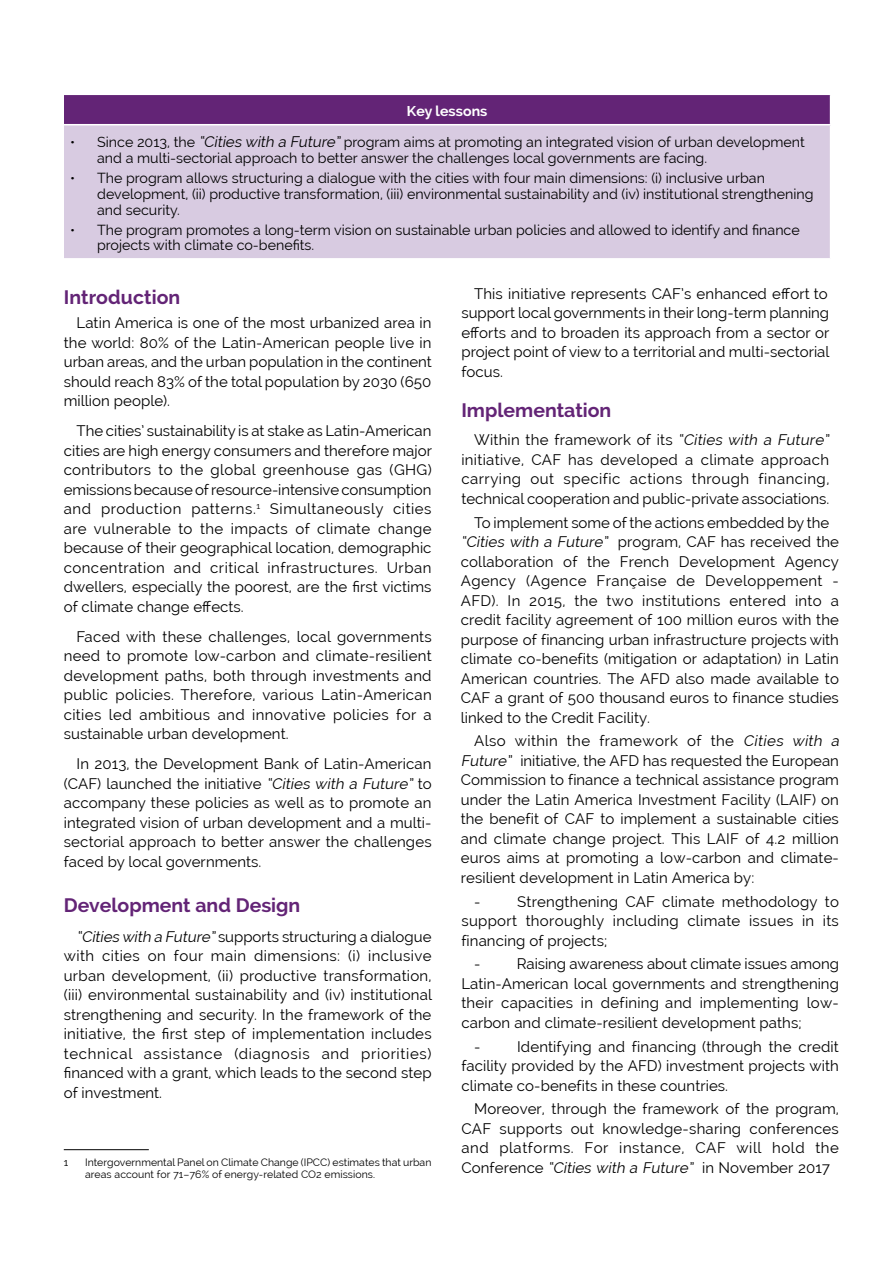
<style>
.page{position:relative;width:893px;height:1263px;background:#fff}
.page>*{position:absolute;margin:0;border:0;box-sizing:border-box;transform-origin:0 0}
.t1{font:700 19.5px "Raleway";color:#632476}
.t2{font:15px/19.5px "Raleway";letter-spacing:.005em;color:#000;text-align:justify}
.t3{font:14.25px/15.8px "Raleway";color:#000}
.t4{font:700 14.25px "Raleway";color:#fff}
.t5{font:10.5px/12px "Raleway";letter-spacing:.005em;color:#000}
.s1{font-style:italic;font-size:15px}
.s2{font-style:italic}
</style>
<div class="page">
<div style="left:64px;top:94px;width:767px;height:31px;background:#632476"></div>
<div style="left:64px;top:125px;width:767px;height:134px;background:#d8cbe1"></div>
<hr style="left:64px;top:94px;width:767px;height:1px;background:#fff">
<svg style="left:830px;top:95px;width:1px;height:29px"></svg>
<hr style="left:64px;top:124px;width:767px;height:1px;background:#fff">
<hr style="left:830px;top:125px;width:1px;height:133px;background:#fff">
<hr style="left:64px;top:258px;width:767px;height:2px;background:#fff">
<hr style="left:64px;top:1149px;width:85px;height:1px;background:#000">
<p class="t4" style="left:407px;top:103px;width:82px">Key lessons</p>
<p class="t3" style="left:97px;top:134px;width:709px;text-indent:-27px">• Since 2013, the <span class="s1">“Cities with a Future”</span>program aims at promoting an integrated vision of urban development and a multi-sectorial approach to better answer the challenges local governments are facing.</p>
<p class="t3" style="left:97px;top:170px;width:718px;text-indent:-27px">• The program allows structuring a dialogue with the cities with four main dimensions: (i) inclusive urban development, (ii) productive transformation, (iii) environmental sustainability and (iv) institutional strengthening and security.</p>
<p class="t3" style="left:97px;top:222px;width:704px;text-indent:-27px">• The program promotes a long-term vision on sustainable urban policies and allowed to identify and finance projects with climate co-benefits.</p>
<h1 class="t1" style="left:64px;top:286px;width:118px">Introduction</h1>
<p class="t2" style="left:64px;top:313px;width:369px;text-indent:13px">Latin America is one of the most urbanized area in the world: 80% of the Latin-American people live in urban areas, and the urban population in the continent should reach 83% of the total population by 2030 (650 million people).</p>
<p class="t2" style="left:64px;top:421px;width:370px;text-indent:13px">The cities’ sustainability is at stake as Latin-American cities are high energy consumers and therefore major contributors to the global greenhouse gas (GHG) emissions because of resource-intensive consumption and production patterns.<sup>1</sup> Simultaneously cities are vulnerable to the impacts of climate change because of their geographical location, demographic concentration and critical infrastructures. Urban dwellers, especially the poorest, are the first victims of climate change effects.</p>
<p class="t2" style="left:64px;top:627px;width:369px;text-indent:13px">Faced with these challenges, local governments need to promote low-carbon and climate-resilient development paths, both through investments and public policies. Therefore, various Latin-American cities led ambitious and innovative policies for a sustainable urban development.</p>
<p class="t2" style="left:64px;top:754px;width:369px;text-indent:13px">In 2013, the Development Bank of Latin-American (CAF) launched the initiative <span class="s2">“Cities with a Future”</span> to accompany these policies as well as to promote an integrated vision of urban development and a multi&shy;sectorial approach to better answer the challenges faced by local governments.</p>
<h1 class="t1" style="left:64px;top:894px;width:238px">Development and Design</h1>
<p class="t2" style="left:64px;top:927px;width:370px;text-indent:13px"><span class="s2">“Cities with a Future”</span>supports structuring a dialogue with cities on four main dimensions: (i) inclusive urban development, (ii) productive transformation, (iii) environmental sustainability and (iv) institutional strengthening and security. In the framework of the initiative, the first step of implementation includes technical assistance (diagnosis and priorities) financed with a grant, which leads to the second step of investment.</p>
<p class="t2" style="left:461px;top:284px;width:370px;text-align:left;text-indent:13px">This initiative represents CAF’s enhanced effort to support local governments in their long-term planning efforts and to broaden its approach from a sector or project point of view to a territorial and multi-sectorial focus.</p>
<h1 class="t1" style="left:461px;top:399px;width:151px">Implementation</h1>
<p class="t2" style="left:461px;top:430px;width:372px;text-align:left;text-indent:13px">Within the framework of its <span class="s2">“Cities with a Future” </span>initiative, CAF has developed a climate approach carrying out specific actions through financing, technical cooperation and public-private associations.</p>
<p class="t2" style="left:461px;top:512px;width:380px;text-align:left;text-indent:13px">To implement some of the actions embedded by the <span class="s2">“Cities with a Future”</span> program, CAF has received the collaboration of the French Development Agency Agency (Agence Française de Developpement - AFD). In 2015, the two institutions entered into a credit facility agreement of 100 million euros with the purpose of financing urban infrastructure projects with climate co-benefits (mitigation or adaptation) in Latin American countries. The AFD also made available to CAF a grant of 500 thousand euros to finance studies linked to the Credit Facility.</p>
<p class="t2" style="left:461px;top:731px;width:383px;text-align:left;text-indent:13px">Also within the framework of the <span class="s2">Cities with a Future”</span> initiative, the AFD has requested the European Commission to finance a technical assistance program under the Latin America Investment Facility (LAIF) on the benefit of CAF to implement a sustainable cities and climate change project. This LAIF of 4.2 million euros aims at promoting a low-carbon and climate&shy;resilient development in Latin America by:</p>
<p class="t2" style="left:474px;top:891px;width:8px">-</p>
<p class="t2" style="left:461px;top:891px;width:379px;text-indent:56px">Strengthening CAF climate methodology to support thoroughly including climate issues in its financing of projects;</p>
<p class="t2" style="left:474px;top:954px;width:8px">-</p>
<p class="t2" style="left:461px;top:954px;width:379px;text-indent:55px">Raising awareness about climate issues among Latin-American local governments and strengthening their capacities in defining and implementing low&shy;carbon and climate-resilient development paths;</p>
<p class="t2" style="left:474px;top:1036px;width:8px">-</p>
<p class="t2" style="left:461px;top:1036px;width:379px;text-indent:56px">Identifying and financing (through the credit facility provided by the AFD) investment projects with climate co-benefits in these countries.</p>
<p class="t2" style="left:461px;top:1099px;width:379px;text-indent:13px">Moreover, through the framework of the program, CAF supports out knowledge-sharing conferences and platforms. For instance, CAF will hold the Conference <span class="s2">“Cities with a Future”</span> in November 2017</p>
<p class="t5" style="left:64px;top:1156px;width:6px">1</p>
<p class="t5" style="left:85px;top:1156px;width:348px">Intergovernmental Panel on Climate Change (IPCC) estimates that urban areas account for 71–76% of energy-related CO2 emissions.</p>
</div>
